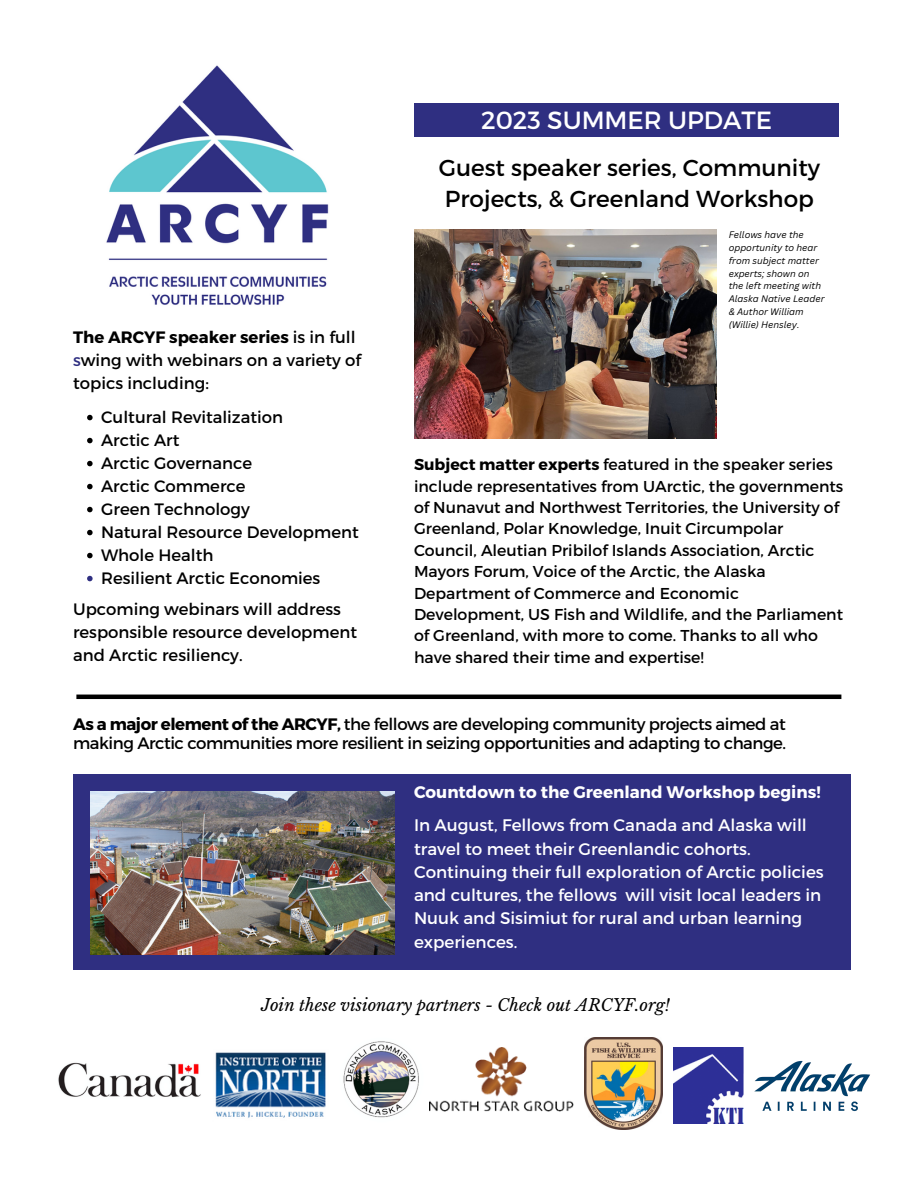
<style>
.page{position:relative;width:918px;height:1188px;background:#fff}
.page>*{position:absolute;margin:0;border:0;box-sizing:border-box;transform-origin:0 0}
.t1{font:24.9px "Montserrat";color:#fff}
.t2{font:23.1px/31.5px "Montserrat";color:#000}
.t3{font:16.8px/23.2px "Montserrat";color:#fff}
.t4{font:700 16.8px "Montserrat";color:#fff}
.t5{font:16.5px/23px "Montserrat";color:#000}
.t6{font:16.5px/19.2px "Montserrat";letter-spacing:-.025em;color:#000}
.t7{font:italic 16.5px "Libre Baskerville";color:#000}
.t8{font:15.75px/21.3px "Montserrat";color:#000}
.t9{font:italic 9.3px/12.9px "Canva Sans";color:#000}
.s1{font-weight:700}
.s2{color:#2f2f81}
</style>
<div class="page">
<img style="left:106px;top:65px;width:223px;height:240px">
<div style="left:414px;top:103px;width:424px;height:34px;background:#2f2f81"></div>
<img style="left:414px;top:230px;width:303px;height:209px">
<img style="left:215px;top:1052px;width:111px;height:66px">
<img style="left:434px;top:1047px;width:139px;height:65px">
<img style="left:58px;top:1062px;width:143px;height:35px">
<img style="left:755px;top:1061px;width:115px;height:50px">
<img style="left:673px;top:1048px;width:70px;height:75px">
<img style="left:343px;top:1041px;width:91px;height:77px">
<img style="left:585px;top:1037px;width:77px;height:92px">
<div style="left:73px;top:774px;width:778px;height:196px;background:#2f2f81"></div>
<svg style="left:87px;top:415px;width:6px;height:5px"></svg>
<svg style="left:87px;top:438px;width:6px;height:5px"></svg>
<svg style="left:87px;top:461px;width:6px;height:5px"></svg>
<svg style="left:87px;top:484px;width:6px;height:5px"></svg>
<svg style="left:87px;top:507px;width:6px;height:5px"></svg>
<svg style="left:87px;top:530px;width:6px;height:5px"></svg>
<svg style="left:87px;top:553px;width:6px;height:5px"></svg>
<svg style="left:87px;top:576px;width:6px;height:5px"></svg>
<img style="left:91px;top:791px;width:303px;height:164px">
<hr style="left:76px;top:695px;width:765px;height:4px;background:#000">
<p class="t1" style="left:481px;top:104px;width:293px">2023 SUMMER UPDATE</p>
<p class="t5" style="left:73px;top:325px;width:290px"><span class="s1">The ARCYF speaker series</span> is in full <span class="s2">s</span>wing with webinars on a variety of topics including:</p>
<p class="t5" style="left:101px;top:405px;width:184px">Cultural Revitalization</p>
<p class="t5" style="left:101px;top:428px;width:80px">Arctic Art</p>
<p class="t5" style="left:101px;top:451px;width:153px">Arctic Governance</p>
<p class="t5" style="left:101px;top:474px;width:146px">Arctic Commerce</p>
<p class="t5" style="left:101px;top:497px;width:150px">Green Technology</p>
<p class="t5" style="left:101px;top:520px;width:259px">Natural Resource Development</p>
<p class="t5" style="left:101px;top:543px;width:114px">Whole Health</p>
<p class="t5" style="left:101px;top:566px;width:221px">Resilient Arctic Economies</p>
<p class="t5" style="left:73px;top:597px;width:286px">Upcoming webinars will address responsible resource development and Arctic resiliency.</p>
<p class="t2" style="left:439px;top:150px;width:383px">Guest speaker series, Community<br>Projects, &amp; Greenland Workshop</p>
<p class="t9" style="left:729px;top:228px;width:97px">Fellows have the opportunity to hear from subject matter experts; shown on the left meeting with<br>Alaska Native Leader &amp; Author William (Willie) Hensley.</p>
<p class="t8" style="left:414px;top:453px;width:431px"><span class="s1">Subject matter experts</span> featured in the speaker series include representatives from UArctic, the governments of Nunavut and Northwest Territories, the University of Greenland, Polar Knowledge, Inuit Circumpolar Council, Aleutian Pribilof Islands Association, Arctic Mayors Forum, Voice of the Arctic, the Alaska Department of Commerce and Economic Development, US Fish and Wildlife, and the Parliament of Greenland, with more to come. Thanks to all who have shared their time and expertise!</p>
<p class="t6" style="left:73px;top:714px;width:715px"><span class="s1">As a major element of the ARCYF,</span> the fellows are developing community projects aimed at making Arctic communities more resilient in seizing opportunities and adapting to change.</p>
<p class="t4" style="left:414px;top:781px;width:408px">Countdown to the Greenland Workshop begins!</p>
<p class="t3" style="left:414px;top:813px;width:411px">In August, Fellows from Canada and Alaska will travel to meet their Greenlandic cohorts.<br>Continuing their full exploration of Arctic policies and cultures, the fellows will visit local leaders in Nuuk and Sisimiut for rural and urban learning experiences.</p>
<p class="t7" style="left:261px;top:995px;width:410px">Join these visionary partners - Check out ARCYF.org!</p>
</div>
